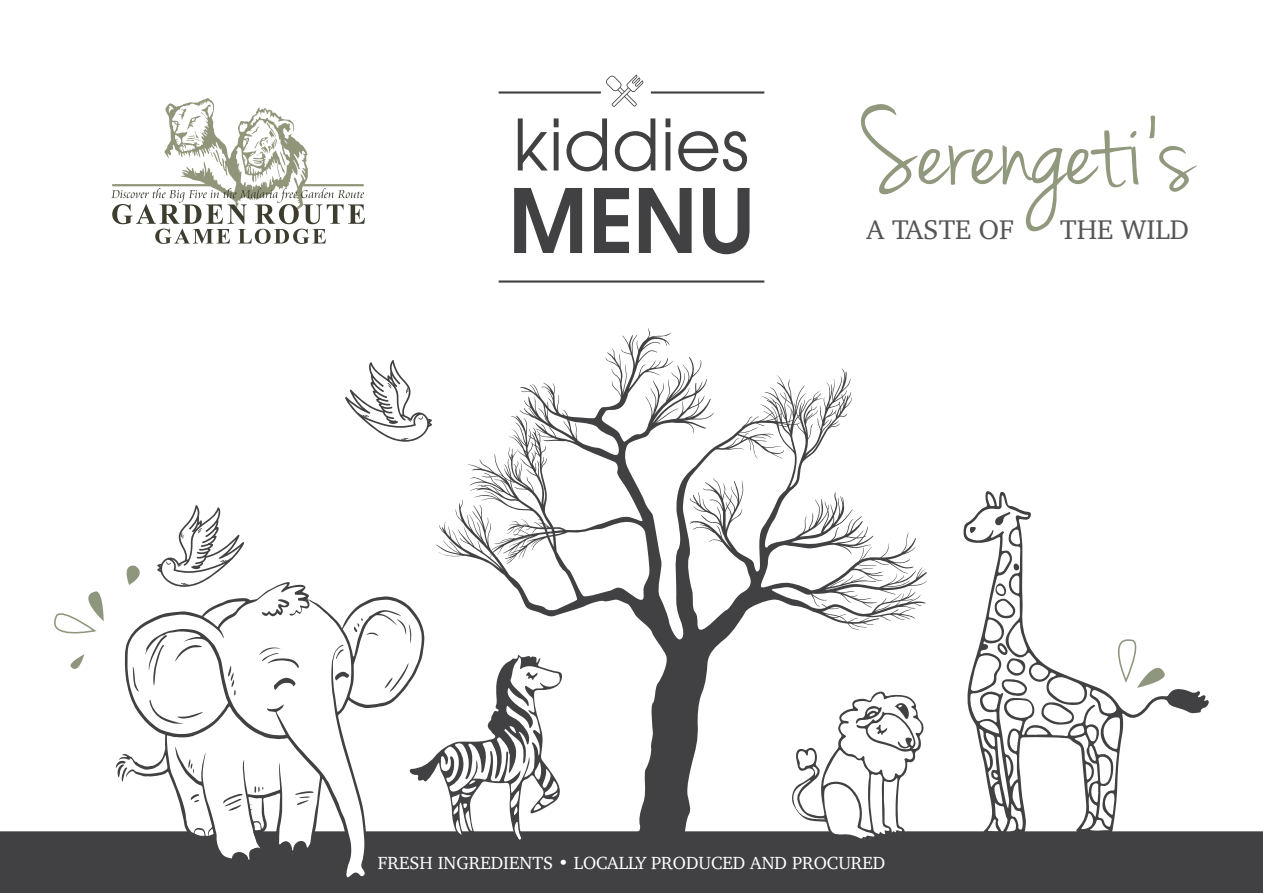
<style>
.page{position:relative;width:1263px;height:893px;background:#fff}
.page>*{position:absolute;margin:0;border:0;box-sizing:border-box;transform-origin:0 0}
.t1{font:600 97.5px "Avant Garde Gothic Itc T";color:#414042}
.t2{font:78px "Avant Garde Gothic Itc T";color:#414042}
.t3{font:27.75px "Charter";color:#565659}
.t4{font:18px "Charter";color:#fff}
</style>
<div class="page">
<svg style="left:54px;top:591px;width:50px;height:43px"></svg>
<svg style="left:126px;top:565px;width:14px;height:17px"></svg>
<svg style="left:70px;top:654px;width:14px;height:15px"></svg>
<div style="left:0;top:831px;width:1263px;height:62px;background:#414042"></div>
<svg style="left:790px;top:832px;width:134px;height:9px"></svg>
<svg style="left:962px;top:491px;width:247px;height:345px"></svg>
<svg style="left:1041px;top:702px;width:33px;height:23px"></svg>
<svg style="left:995px;top:512px;width:15px;height:13px"></svg>
<svg style="left:996px;top:643px;width:32px;height:53px"></svg>
<svg style="left:993px;top:583px;width:23px;height:36px"></svg>
<div style="left:1013px;top:564px;width:6px;height:7px;background:#414042;border-radius:3px"></div>
<svg style="left:970px;top:526px;width:6px;height:7px"></svg>
<svg style="left:436px;top:328px;width:491px;height:504px"></svg>
<svg style="left:119px;top:582px;width:305px;height:298px"></svg>
<svg style="left:115px;top:760px;width:12px;height:22px"></svg>
<svg style="left:262px;top:599px;width:28px;height:17px"></svg>
<svg style="left:273px;top:678px;width:23px;height:12px"></svg>
<svg style="left:259px;top:647px;width:40px;height:21px"></svg>
<svg style="left:335px;top:672px;width:14px;height:8px"></svg>
<svg style="left:149px;top:635px;width:18px;height:50px"></svg>
<svg style="left:175px;top:645px;width:27px;height:16px"></svg>
<svg style="left:149px;top:700px;width:54px;height:24px"></svg>
<svg style="left:133px;top:667px;width:6px;height:24px"></svg>
<svg style="left:336px;top:649px;width:8px;height:10px"></svg>
<svg style="left:223px;top:794px;width:20px;height:17px"></svg>
<svg style="left:295px;top:791px;width:18px;height:14px"></svg>
<svg style="left:190px;top:794px;width:9px;height:8px"></svg>
<svg style="left:188px;top:759px;width:6px;height:14px"></svg>
<svg style="left:254px;top:786px;width:10px;height:7px"></svg>
<svg style="left:396px;top:619px;width:15px;height:24px"></svg>
<svg style="left:385px;top:655px;width:177px;height:187px"></svg>
<svg style="left:353px;top:618px;width:25px;height:18px"></svg>
<svg style="left:345px;top:360px;width:87px;height:82px"></svg>
<svg style="left:157px;top:505px;width:87px;height:82px"></svg>
<svg style="left:111px;top:98px;width:254px;height:146px"></svg>
<svg style="left:861px;top:104px;width:336px;height:127px"></svg>
<hr style="left:499px;top:280px;width:265px;height:3px;background:#414042">
<hr style="left:499px;top:91px;width:102px;height:3px;background:#414042">
<svg style="left:606px;top:74px;width:37px;height:33px"></svg>
<hr style="left:651px;top:91px;width:113px;height:3px;background:#414042">
<h2 class="t2" style="left:513px;top:98px;width:239px">kiddies</h2>
<h1 class="t1" style="left:508px;top:162px;width:248px">MENU</h1>
<h3 class="t3" style="left:867px;top:206px;width:149px">A TASTE OF</h3>
<h3 class="t3" style="left:1060px;top:206px;width:130px">THE WILD</h3>
<p class="t4" style="left:378px;top:848px;width:509px">FRESH INGREDIENTS • LOCALLY PRODUCED AND PROCURED</p>
</div>
